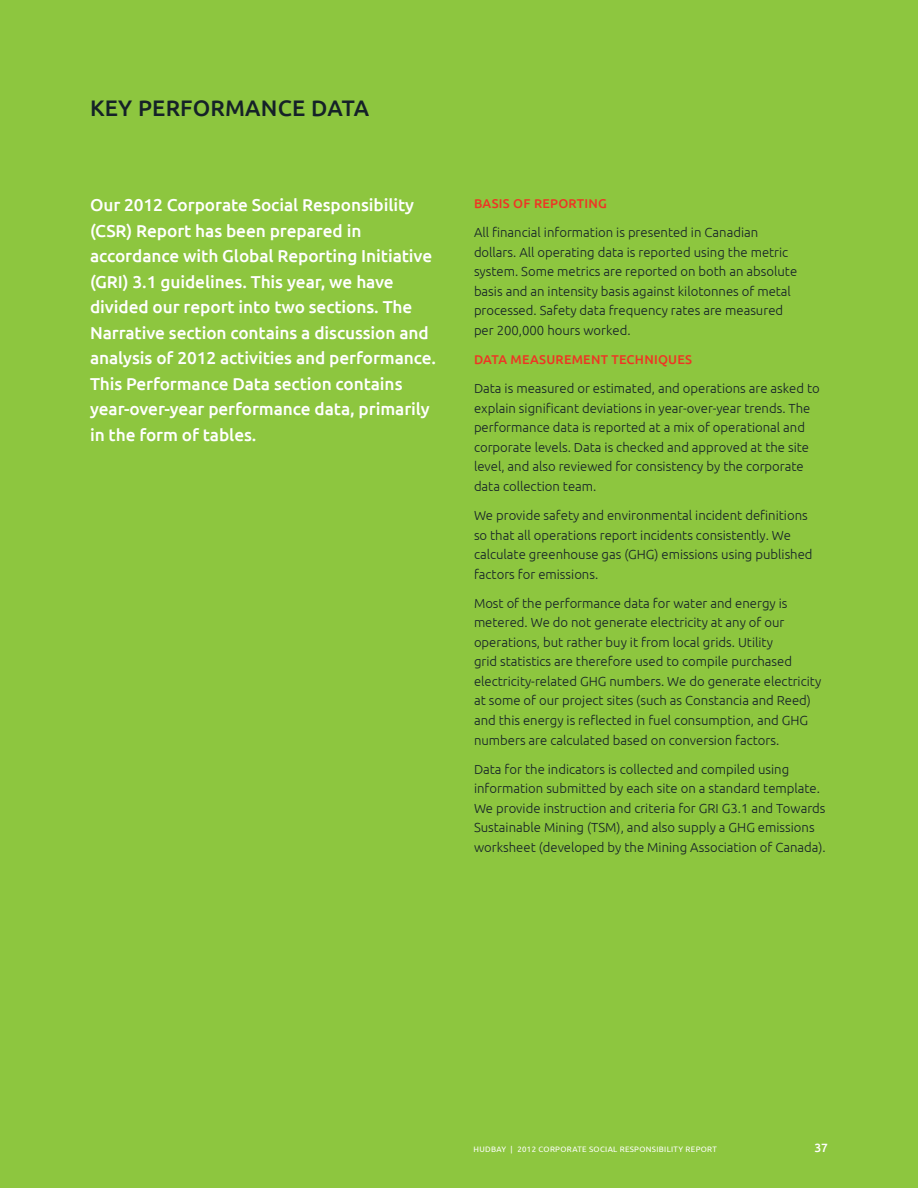
<style>
.page{position:relative;width:918px;height:1188px;background:#8dc63f}
.page>*{position:absolute;margin:0;border:0;box-sizing:border-box;transform-origin:0 0}
.t1{font:500 22.5px "Ubuntu";letter-spacing:.01em;color:#152128}
.t2{font:500 17.25px/25.5px "Ubuntu";letter-spacing:-.005em;color:#fff}
.t3{font:300 13.2px/19.5px "Ubuntu";color:#152128}
.t4{font:500 12.75px "Ubuntu";letter-spacing:.02em;color:#ee3524}
.t5{font:500 12px "Ubuntu";color:#fff}
.t6{font:7.8px "Ubuntu";letter-spacing:.04em;color:#fff}
</style>
<div class="page">
<h1 class="t1" style="left:90px;top:94px;width:277px">Key Performance Data</h1>
<p class="t2" style="left:90px;top:192px;width:348px">Our 2012 Corporate Social Responsibility (CSR) Report has been prepared in accordance with Global Reporting Initiative (GRI) 3.1 guidelines. This year, we have divided our report into two sections. The Narrative section contains a discussion and analysis of 2012 activities and performance.<br>This Performance Data section contains year-over-year performance data, primarily in the form of tables.</p>
<p class="t4" style="left:474px;top:196px;width:8px">Basis</p>
<p class="t4" style="left:513px;top:196px;width:94px">of Reporti ng</p>
<p class="t3" style="left:474px;top:223px;width:325px">All financial information is presented in Canadian dollars. All operating data is reported using the metric system. Some metrics are reported on both an absolute basis and an intensity basis against kilotonnes of metal processed. Safety data frequency rates are measured per 200,000 hours worked.</p>
<p class="t4" style="left:474px;top:352px;width:219px">Data Measurement Techniques</p>
<p class="t3" style="left:474px;top:379px;width:347px">Data is measured or estimated, and operations are asked to explain significant deviations in year-over-year trends. The performance data is reported at a mix of operational and corporate levels. Data is checked and approved at the site level, and also reviewed for consistency by the corporate data collection team.</p>
<p class="t3" style="left:474px;top:505px;width:340px">We provide safety and environmental incident definitions so that all operations report incidents consistently. We calculate greenhouse gas (GHG) emissions using published factors for emissions.</p>
<p class="t3" style="left:474px;top:593px;width:349px">Most of the performance data for water and energy is metered. We do not generate electricity at any of our operations, but rather buy it from local grids. U tility<br>grid statistics are therefore used to compile purchased electricity-related GHG numbers. We do generate electricity at some of our project sites (such as Constancia and Reed) and this energy is reflected in fuel consumption, and GHG numbers are calculated based on conversion factors.</p>
<p class="t3" style="left:474px;top:759px;width:353px">Data for the indicators is collected and compiled using information submitted by each site on a standard template.<br>We provide instruction and criteria for GRI G3.1 and Towards Sustainable Mining (TSM), and also supply a GHG emissions worksheet (developed by the Mining Association of Canada).</p>
<p class="t6" style="left:474px;top:1144px;width:72px">HUDBAY | 2012 CORPOR</p>
<p class="t6" style="left:572px;top:1144px;width:23px">ATE SOC</p>
<p class="t6" style="left:605px;top:1144px;width:31px">IAL RESPO</p>
<p class="t6" style="left:646px;top:1144px;width:57px">NSIBILITY REPOR</p>
<p class="t6" style="left:713px;top:1144px;width:6px">T</p>
<p class="t5" style="left:814px;top:1140px;width:15px">37</p>
</div>
